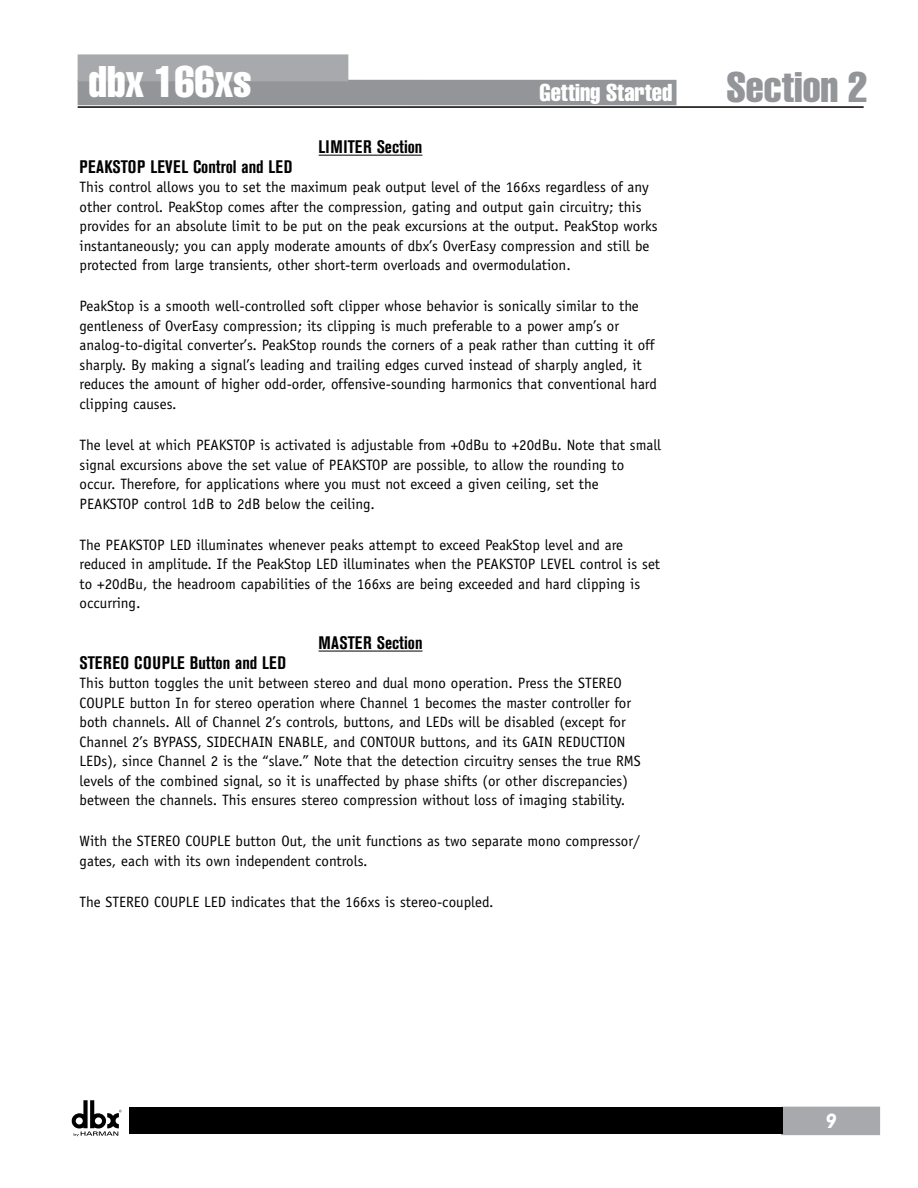
<style>
.page{position:relative;width:918px;height:1188px;background:#fff}
.page>*{position:absolute;margin:0;border:0;box-sizing:border-box;transform-origin:0 0}
.t1{font:extra-condensed 43.5px "Helvetica";color:#fff}
.t2{font:extra-condensed 42px "Helvetica";color:#939598}
.t3{font:extra-condensed 24px "Helvetica";color:#fff}
.t4{font:italic 700 21px "Gill Sans";color:#fff}
.t5{font:700 condensed 18px "Akzidenz Grotesk BE";color:#000}
.t6{font:15px/19.5px "Officina Sans";color:#000}
</style>
<div class="page">
<hr style="left:319px;top:155px;width:103px;height:1px;background:#000">
<hr style="left:319px;top:651px;width:104px;height:1px;background:#000">
<hr style="left:78px;top:106px;width:786px;height:2px;background:#000">
<div style="left:78px;top:80px;width:598px;height:25px;background:#939598"></div>
<div style="left:78px;top:55px;width:270px;height:26px;background:#a7a9ac"></div>
<div style="left:78px;top:54px;width:270px;height:27px;border:2px solid #a7a9ac"></div>
<div style="left:782px;top:1107px;width:97px;height:27px;background:#a7a9ac"></div>
<div style="left:781px;top:1107px;width:99px;height:28px;border:2px solid #a7a9ac"></div>
<div style="left:130px;top:1108px;width:652px;height:25px;background:#000"></div>
<div style="left:129px;top:1107px;width:654px;height:27px;border:2px solid #000"></div>
<svg style="left:71px;top:1100px;width:51px;height:36px"></svg>
<h1 class="t1" style="left:88px;top:65px;width:165px">dbx 166xs</h1>
<p class="t5" style="left:319px;top:139px;width:105px">LIMITER Section</p>
<h3 class="t3" style="left:540px;top:83px;width:134px">Getting Started</h3>
<h2 class="t2" style="left:726px;top:72px;width:143px">Section 2</h2>
<p class="t5" style="left:80px;top:159px;width:214px">PEAKSTOP LEVEL Control and LED</p>
<p class="t6" style="left:80px;top:179px;width:580px">This control allows you to set the maximum peak output level of the 166xs regardless of any other control. PeakStop comes after the compression, gating and output gain circuitry; this provides for an absolute limit to be put on the peak excursions at the output. PeakStop works instantaneously; you can apply moderate amounts of dbx’s OverEasy compression and still be protected from large transients, other short-term overloads and overmodulation.</p>
<p class="t6" style="left:80px;top:298px;width:579px">PeakStop is a smooth well-controlled soft clipper whose behavior is sonically similar to the gentleness of OverEasy compression; its clipping is much preferable to a power amp’s or analog-to-digital converter’s. PeakStop rounds the corners of a peak rather than cutting it off sharply. By making a signal’s leading and trailing edges curved instead of sharply angled, it reduces the amount of higher odd-order, offensive-sounding harmonics that conventional hard clipping causes.</p>
<p class="t6" style="left:80px;top:437px;width:583px">The level at which PEAKSTOP is activated is adjustable from +0dBu to +20dBu. Note that small signal excursions above the set value of PEAKSTOP are possible, to allow the rounding to occur. Therefore, for applications where you must not exceed a given ceiling, set the PEAKSTOP control 1dB to 2dB below the ceiling.</p>
<p class="t6" style="left:80px;top:536px;width:582px">The PEAKSTOP LED illuminates whenever peaks attempt to exceed PeakStop level and are reduced in amplitude. If the PeakStop LED illuminates when the PEAKSTOP LEVEL control is set to +20dBu, the headroom capabilities of the 166xs are being exceeded and hard clipping is occurring.</p>
<p class="t5" style="left:319px;top:635px;width:105px">MASTER Section</p>
<p class="t5" style="left:80px;top:655px;width:208px">STEREO COUPLE Button and LED</p>
<p class="t6" style="left:80px;top:675px;width:563px">This button toggles the unit between stereo and dual mono operation. Press the STEREO COUPLE button In for stereo operation where Channel 1 becomes the master controller for both channels. All of Channel 2’s controls, buttons, and LEDs will be disabled (except for Channel 2’s BYPASS, SIDECHAIN ENABLE, and CONTOUR buttons, and its GAIN REDUCTION LEDs), since Channel 2 is the “slave.” Note that the detection circuitry senses the true RMS levels of the combined signal, so it is unaffected by phase shifts (or other discrepancies) between the channels. This ensures stereo compression without loss of imaging stability.</p>
<p class="t6" style="left:80px;top:833px;width:562px">With the STEREO COUPLE button Out, the unit functions as two separate mono compressor/ gates, each with its own independent controls.</p>
<p class="t6" style="left:80px;top:894px;width:416px">The STEREO COUPLE LED indicates that the 166xs is stereo-coupled.</p>
<h3 class="t4" style="left:825px;top:1109px;width:13px">9</h3>
</div>
